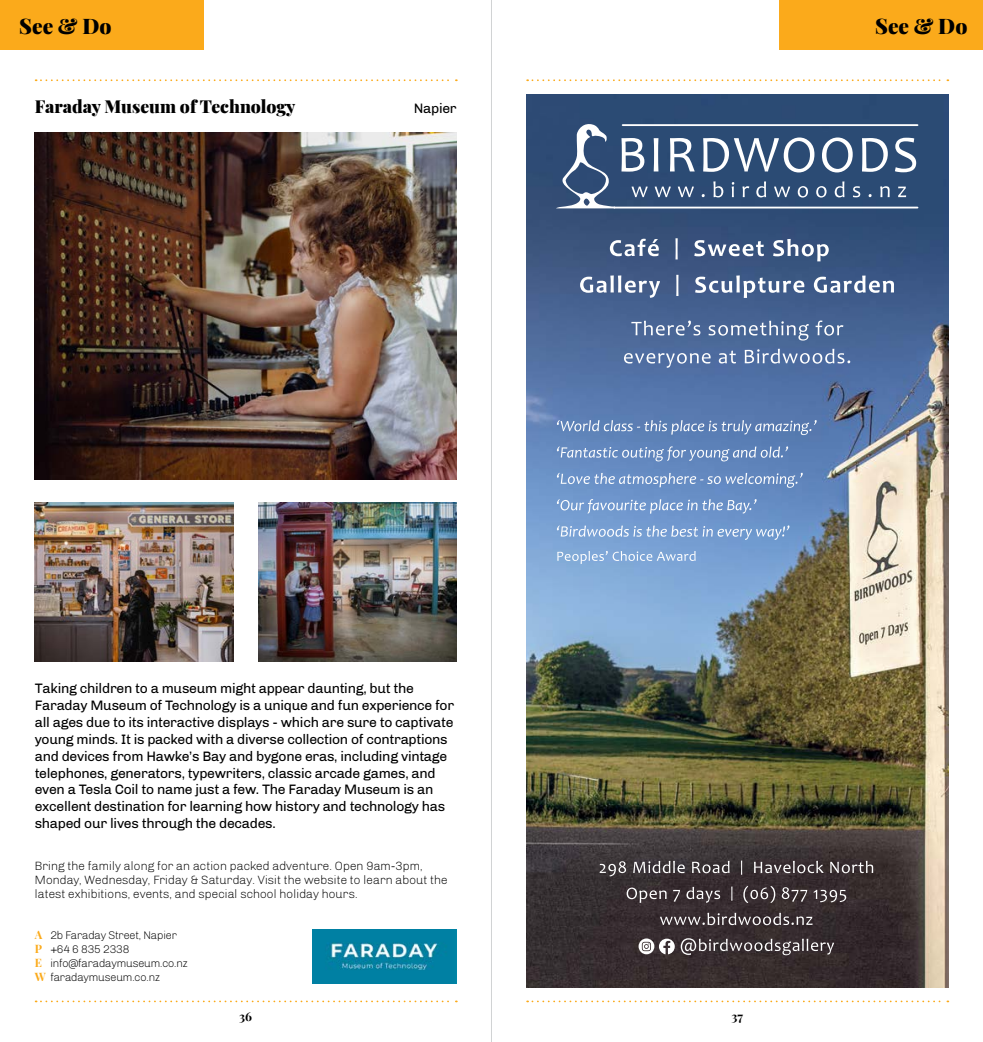
<style>
.page{position:relative;width:983px;height:1042px;background:#fff}
.page>*{position:absolute;margin:0;border:0;box-sizing:border-box;transform-origin:0 0}
.t1{font:900 21px "Playfair Display";color:#000}
.t2{font:900 17.5px "Playfair Display";color:#000}
.t3{font:14px/16.8px "Chivo";letter-spacing:-.02em;color:#000}
.t4{font:300 12.25px/14px "Chivo";letter-spacing:-.02em;color:#000}
.t5{font:700 12.25px "Playfair Display";color:#000}
.t6{font:300 11.38px/14px "Chivo";letter-spacing:-.04em;color:#000}
.t7{font:700 11.38px/14px "Playfair Display";color:#fbaa1b;text-align:justify}
.s1{font-family:"Playfair Display";font-weight:700;color:#fbaa1b}
</style>
<div class="page">
<div style="left:0;top:0;width:203px;height:49px;background:#fbaa1b"></div>
<div style="left:779px;top:0;width:203px;height:49px;background:#fbaa1b"></div>
<img style="left:312px;top:929px;width:144px;height:54px">
<img style="left:35px;top:132px;width:421px;height:347px">
<img style="left:35px;top:503px;width:198px;height:159px">
<img style="left:258px;top:503px;width:198px;height:159px">
<img style="left:526px;top:94px;width:421px;height:893px">
<svg style="left:557px;top:551px;width:138px;height:13px;background:#95b6dd"></svg>
<svg style="left:556px;top:525px;width:233px;height:15px;background:#8bacd8"></svg>
<svg style="left:556px;top:499px;width:200px;height:15px;background:#86a7d3"></svg>
<svg style="left:556px;top:473px;width:246px;height:15px;background:#7f9fcc"></svg>
<svg style="left:556px;top:446px;width:232px;height:15px;background:#7c9ac7"></svg>
<svg style="left:556px;top:420px;width:260px;height:15px;background:#7693c0"></svg>
<svg style="left:621px;top:137px;width:294px;height:35px"></svg>
<hr style="left:614px;top:207px;width:303px;height:1px;background:#fff">
<hr style="left:622px;top:124px;width:295px;height:2px;background:#fff">
<svg style="left:556px;top:124px;width:59px;height:84px"></svg>
<svg style="left:631px;top:181px;width:274px;height:17px;background:#4b6588"></svg>
<svg style="left:623px;top:349px;width:227px;height:19px;background:#6c85b0"></svg>
<svg style="left:631px;top:320px;width:212px;height:20px;background:#667fa6"></svg>
<svg style="left:609px;top:238px;width:219px;height:23px"></svg>
<svg style="left:580px;top:275px;width:313px;height:23px"></svg>
<svg style="left:680px;top:938px;width:153px;height:17px;background:#5e5658"></svg>
<svg style="left:659px;top:913px;width:153px;height:12px;background:#635a5d"></svg>
<svg style="left:626px;top:886px;width:220px;height:17px;background:#564d50"></svg>
<svg style="left:599px;top:860px;width:273px;height:16px;background:#5b5457"></svg>
<svg style="left:638px;top:938px;width:36px;height:16px"></svg>
<svg style="left:36px;top:79px;width:421px;height:2px"></svg>
<svg style="left:527px;top:1000px;width:421px;height:2px"></svg>
<svg style="left:36px;top:1000px;width:421px;height:2px"></svg>
<svg style="left:527px;top:79px;width:421px;height:2px"></svg>
<hr style="left:491px;top:0;width:1px;height:1042px;background:#d1d3d4">
<h1 class="t1" style="left:19px;top:10px;width:94px">See &amp; Do</h1>
<h1 class="t1" style="left:874px;top:10px;width:94px">See &amp; Do</h1>
<p class="t2" style="left:35px;top:93px;width:262px">Faraday Museum of Technology</p>
<p class="t3" style="left:413px;top:100px;width:44px">Napier</p>
<p class="t3" style="left:35px;top:680px;width:421px">Taking children to a museum might appear daunting, but the Faraday Museum of Technology is a unique and fun experience for all ages due to its interactive displays - which are sure to captivate young minds. It is packed with a diverse collection of contraptions and devices from Hawke’s Bay and bygone eras, including vintage telephones, generators, typewriters, classic arcade games, and even a Tesla Coil to name just a few. The Faraday Museum is an excellent destination for learning how history and technology has shaped our lives through the decades.</p>
<p class="t4" style="left:35px;top:859px;width:414px">Bring the family along for an action packed adventure. Open 9am-3pm,<br>Monday, Wednesday, Friday &amp; Saturday. Visit the website to learn about the latest exhibitions, events, and special school holiday hours.</p>
<p class="t7" style="left:35px;top:927px;width:9px">A P E</p>
<p class="t6" style="left:35px;top:970px;width:127px"><span class="s1">W</span> faradaymuseum.co.nz</p>
<p class="t6" style="left:50px;top:928px;width:139px">2b Faraday Street, Napier +64 6 835 2338 info@faradaymuseum.co.nz</p>
<p class="t5" style="left:239px;top:1006px;width:14px">36</p>
<p class="t5" style="left:731px;top:1006px;width:13px">37</p>
</div>
